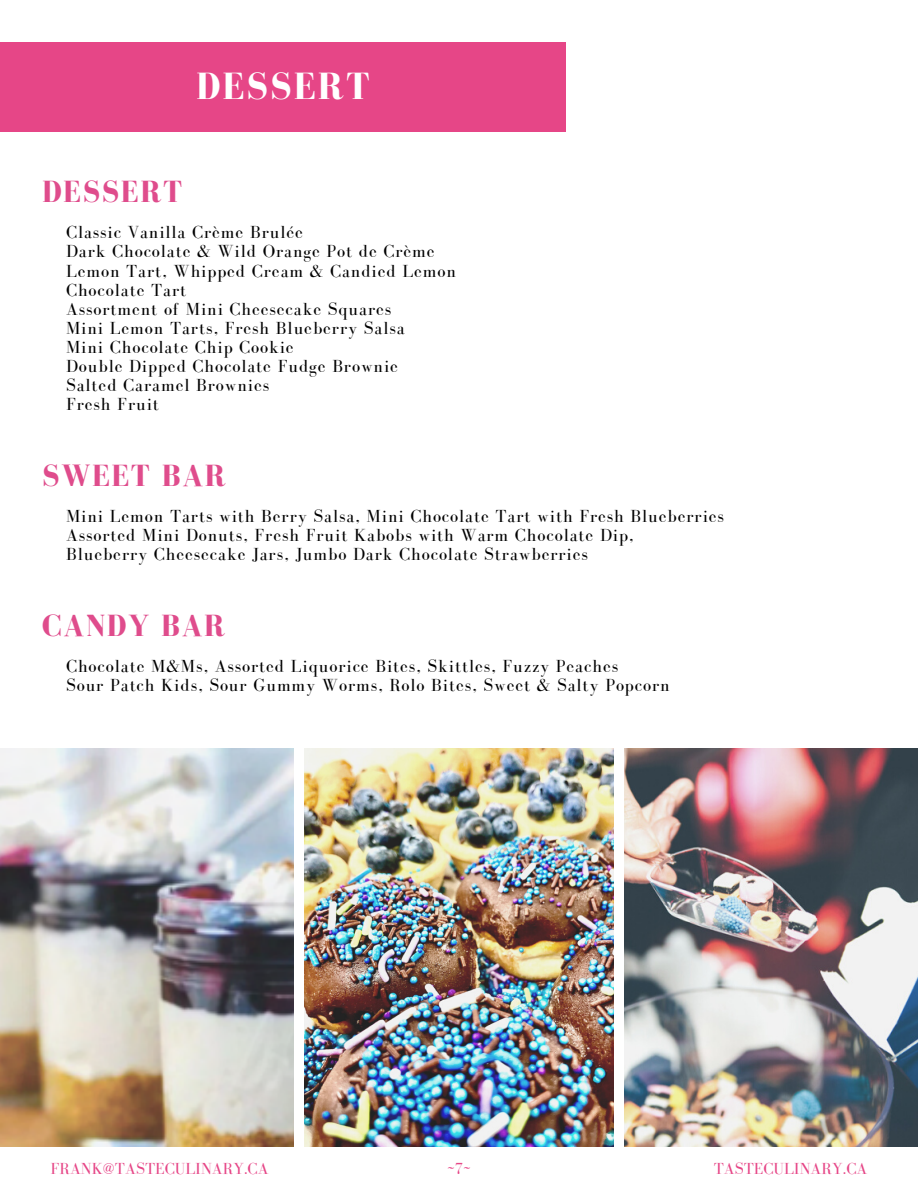
<style>
.page{position:relative;width:918px;height:1188px;background:#fff}
.page>*{position:absolute;margin:0;border:0;box-sizing:border-box;transform-origin:0 0}
.t1{font:700 39px "Bodoni FLF";letter-spacing:.05em;color:#fff}
.t2{font:700 31.5px "Bodoni FLF";letter-spacing:.05em;color:#df4c8c}
.t3{font:18px/19.2px "Bodoni FLF";letter-spacing:.05em;color:#000}
.t4{font:16.5px "Bodoni FLF";color:#e64687}
</style>
<div class="page">
<img style="left:305px;top:748px;width:308px;height:398px">
<img style="left:624px;top:748px;width:294px;height:398px">
<img style="left:0;top:748px;width:294px;height:398px">
<div style="left:0;top:42px;width:566px;height:90px;background:#e64687"></div>
<h1 class="t1" style="left:196px;top:65px;width:175px">DESSERT</h1>
<h2 class="t2" style="left:42px;top:174px;width:142px">DESSERT</h2>
<p class="t3" style="left:66px;top:223px;width:391px">Classic Vanilla Crème Brulée<br>Dark Chocolate &amp; Wild Orange Pot de Crème<br>Lemon Tart, Whipped Cream &amp; Candied Lemon<br>Chocolate Tart<br>Assortment of Mini Cheesecake Squares<br>Mini Lemon Tarts, Fresh Blueberry Salsa<br>Mini Chocolate Chip Cookie<br>Double Dipped Chocolate Fudge Brownie<br>Salted Caramel Brownies<br>Fresh Fruit</p>
<h2 class="t2" style="left:42px;top:458px;width:186px">SWEET BAR</h2>
<p class="t3" style="left:66px;top:507px;width:659px">Mini Lemon Tarts with Berry Salsa, Mini Chocolate Tart with Fresh Blueberries<br>Assorted Mini Donuts, Fresh Fruit Kabobs with Warm Chocolate Dip,<br>Blueberry Cheesecake Jars, Jumbo Dark Chocolate Strawberries</p>
<h2 class="t2" style="left:42px;top:609px;width:185px">CANDY BAR</h2>
<p class="t3" style="left:66px;top:657px;width:605px">Chocolate M&amp;Ms, Assorted Liquorice Bites, Skittles, Fuzzy Peaches<br>Sour Patch Kids, Sour Gummy Worms, Rolo Bites, Sweet &amp; Salty Popcorn</p>
<p class="t4" style="left:51px;top:1160px;width:220px">FRANK@TASTECULINARY.CA</p>
<p class="t4" style="left:448px;top:1160px;width:24px">~7~</p>
<p class="t4" style="left:714px;top:1160px;width:155px">TASTECULINARY.CA</p>
</div>
